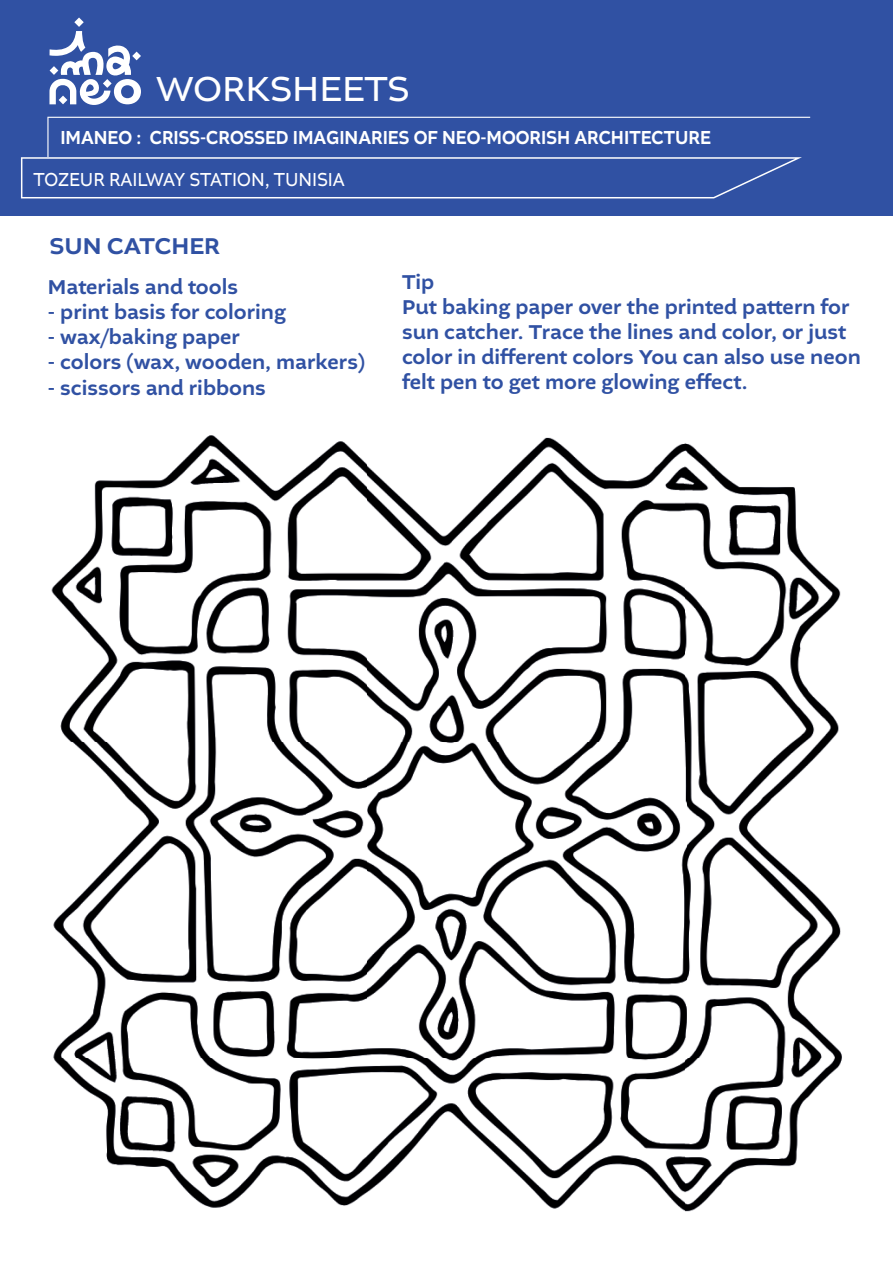
<style>
.page{position:relative;width:894px;height:1263px;background:#fff}
.page>*{position:absolute;margin:0;border:0;box-sizing:border-box;transform-origin:0 0}
.t1{font:36.45px "Altivo";color:#fff}
.t2{font:500 24px "Altivo";color:#3051a3}
.t3{font:500 21px/25.2px "Altivo";color:#3051a3}
.t4{font:500 19.8px "Altivo";color:#fff;scale:.89 1}
.t5{font:19.8px "Altivo";color:#fff;scale:.89 1}
</style>
<div class="page">
<div style="left:0;top:0;width:892px;height:215px;background:#3051a3"></div>
<svg style="left:49px;top:18px;width:92px;height:87px"></svg>
<svg style="left:21px;top:117px;width:789px;height:81px"></svg>
<img style="left:51px;top:435px;width:791px;height:777px">
<h1 class="t1" style="left:156px;top:67px;width:255px">WORKSHEETS</h1>
<p class="t4" style="left:60px;top:127px;width:732px">IMANEO : CRISS-CROSSED IMAGINARIES OF NEO-MOORISH ARCHITECTURE</p>
<p class="t5" style="left:33px;top:167px;width:351px">TOZEUR RAILWAY STATION, TUNISIA</p>
<p class="t2" style="left:50px;top:233px;width:171px">SUN CATCHER</p>
<p class="t3" style="left:48px;top:275px;width:191px">Materials and tools</p>
<p class="t3" style="left:48px;top:300px;width:239px">- print basis for coloring</p>
<p class="t3" style="left:48px;top:325px;width:193px">- wax/baking paper</p>
<p class="t3" style="left:48px;top:350px;width:319px">- colors (wax, wooden, markers)</p>
<p class="t3" style="left:48px;top:376px;width:219px">- scissors and ribbons</p>
<p class="t3" style="left:402px;top:269px;width:460px">Tip<br>Put baking paper over the printed pa﬙ern for sun catcher. Trace the lines and color, or just color in different colors You can also use neon felt pen to get more glowing effect.</p>
</div>
